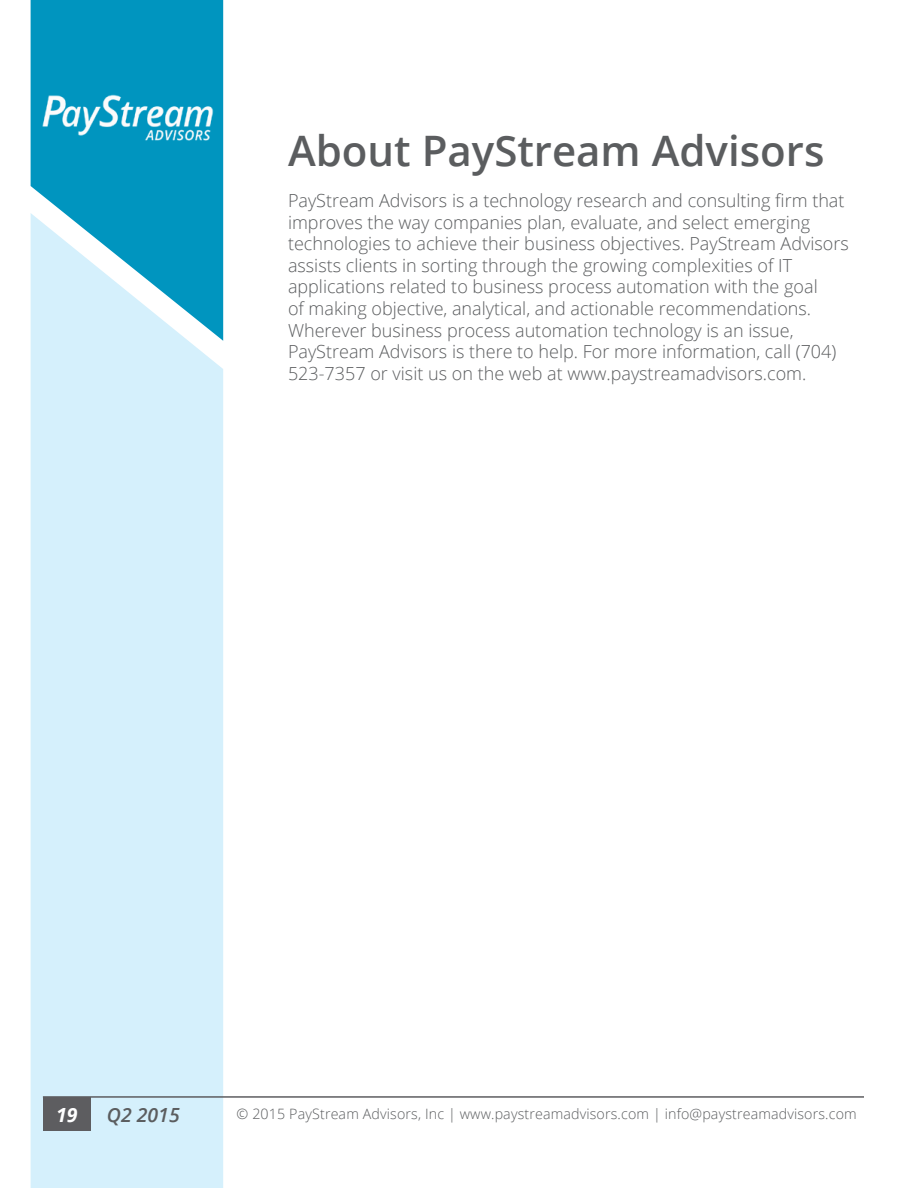
<style>
.page{position:relative;width:918px;height:1188px;background:#fff}
.page>*{position:absolute;margin:0;border:0;box-sizing:border-box;transform-origin:0 0}
.t1{font:600 42px "Open Sans";color:#5b5d5f}
.t2{font:italic 600 19.5px "Open Sans";color:#5b5d5f}
.t3{font:italic 700 19.5px "Open Sans";color:#fff}
.t4{font:300 18px/21.6px "Open Sans";color:#5b5d5f}
.t5{font:300 14.25px "Open Sans";letter-spacing:.01em;color:#5b5d5f}
</style>
<div class="page">
<div style="left:31px;top:341px;width:192px;height:847px;background:#d5f0fc"></div>
<svg style="left:31px;top:0;width:192px;height:341px;background:#3caecf"></svg>
<hr style="left:43px;top:1096px;width:821px;height:2px;background:#5d5d60">
<div style="left:43px;top:1098px;width:48px;height:33px;background:#5d5d60"></div>
<img style="left:38px;top:88px;width:179px;height:55px">
<h1 class="t1" style="left:288px;top:122px;width:538px">About PayStream Advisors</h1>
<p class="t4" style="left:288px;top:189px;width:562px">PayStream Advisors is a technology research and consulting firm that improves the way companies plan, evaluate, and select emerging technologies to achieve their business objectives. PayStream Advisors assists clients in sorting through the growing complexities of IT applications related to business process automation with the goal<br>of making objective, analytical, and actionable recommendations.<br>Wherever business process automation technology is an issue, PayStream Advisors is there to help. For more information, call (704)<br>523-7357 or visit us on the web at www.paystreamadvisors.com.</p>
<p class="t3" style="left:56px;top:1101px;width:23px">19</p>
<p class="t2" style="left:107px;top:1101px;width:74px">Q2 2015</p>
<p class="t5" style="left:237px;top:1104px;width:622px">© 2015 PayStream Advisors, Inc | www.paystreamadvisors.com | info@paystreamadvisors.com</p>
</div>
